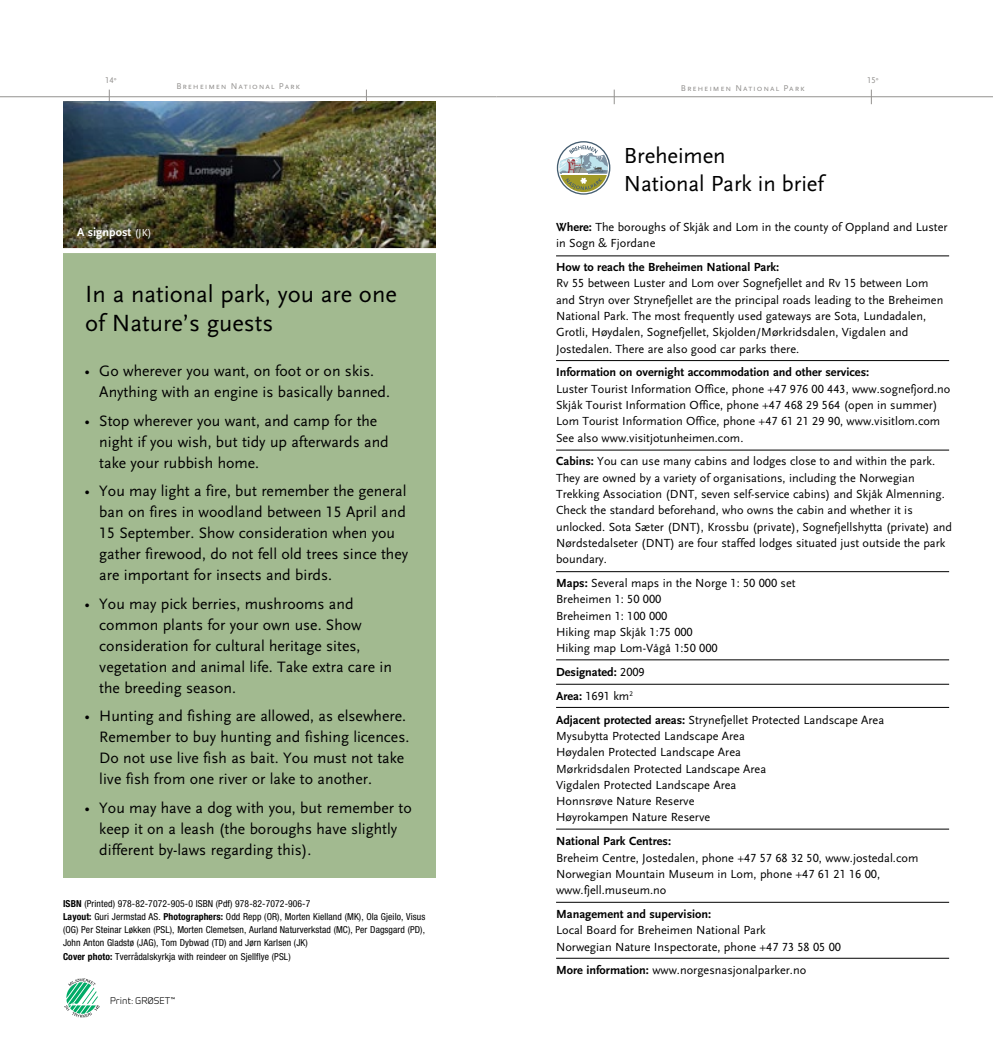
<style>
.page{position:relative;width:993px;height:1042px;background:#fff}
.page>*{position:absolute;margin:0;border:0;box-sizing:border-box;transform-origin:0 0}
.t1{font:24.5px/29.4px "Scala Sans";color:#000}
.t2{font:22.75px/27.3px "Scala Sans";letter-spacing:-.005em;color:#000}
.t3{font:15.75px/21px "Scala Sans";color:#000}
.t4{font:12.25px/16.3px "Scala Sans";color:#000}
.t5{font:700 12.25px/23.8px "Scala Sans";color:#000}
.t6{font:700 12.25px "Scala Sans";color:#fff}
.t7{font:condensed 9.62px/13.1px "Helvetica Neue LT Std";letter-spacing:.01em;color:#000}
.t8{font:8.75px "Scala Sans Caps";letter-spacing:.1em;color:#949290}
.t9{font:8.75px "Infinity ST Medium";color:#000}
.s1{font-family:"Scala Sans"}
.s2{font-weight:400;font-size:10.5px}
.s3{font-family:"Scala Sans Caps"}
.s4{font-weight:700}
.s5{font-family:"Scala Sans Caps";font-weight:400}
.s6{font-weight:400}
</style>
<div class="page">
<svg style="left:613px;top:90px;width:1px;height:14px"></svg>
<svg style="left:870px;top:90px;width:1px;height:14px"></svg>
<hr style="left:496px;top:96px;width:496px;height:1px;background:#949290">
<hr style="left:0;top:96px;width:496px;height:1px;background:#949290">
<div style="left:63px;top:250px;width:372px;height:628px;background:#a2ba90"></div>
<img style="left:63px;top:102px;width:372px;height:146px">
<svg style="left:557px;top:142px;width:52px;height:52px"></svg>
<div style="left:556px;top:141px;width:54px;height:54px;border:1px solid #445d70;border-radius:50%"></div>
<svg style="left:558px;top:145px;width:49px;height:47px"></svg>
<hr style="left:556px;top:255px;width:392px;height:1px;background:#000">
<hr style="left:556px;top:360px;width:392px;height:1px;background:#000">
<hr style="left:556px;top:450px;width:392px;height:1px;background:#000">
<hr style="left:556px;top:571px;width:392px;height:1px;background:#000">
<hr style="left:556px;top:659px;width:392px;height:1px;background:#000">
<hr style="left:556px;top:684px;width:392px;height:1px;background:#000">
<hr style="left:556px;top:707px;width:392px;height:1px;background:#000">
<hr style="left:556px;top:829px;width:392px;height:1px;background:#000">
<hr style="left:556px;top:902px;width:392px;height:1px;background:#000">
<hr style="left:556px;top:958px;width:392px;height:1px;background:#000">
<svg style="left:64px;top:978px;width:35px;height:39px"></svg>
<div style="left:62px;top:248px;width:376px;height:5px;background:#fff"></div>
<p class="t8" style="left:105px;top:75px;width:13px">14<span class="s1">°</span></p>
<p class="t8" style="left:176px;top:81px;width:125px">Breheimen National Park</p>
<p class="t8" style="left:680px;top:83px;width:125px">Breheimen National Park</p>
<p class="t8" style="left:866px;top:75px;width:13px">15<span class="s1">°</span></p>
<p class="t6" style="left:77px;top:225px;width:76px">A signpost <span class="s2">(JK)</span></p>
<h1 class="t1" style="left:85px;top:280px;width:313px">In a national park, you are one of Nature’s guests</h1>
<p class="t3" style="left:99px;top:361px;width:292px;text-indent:-15px">• Go wherever you want, on foot or on skis.<br>Anything with an engine is basically banned.</p>
<p class="t3" style="left:99px;top:410px;width:291px;text-indent:-15px">• Stop wherever you want, and camp for the night if you wish, but tidy up afterwards and take your rubbish home.</p>
<p class="t3" style="left:99px;top:481px;width:310px;text-indent:-15px">• You may light a fire, but remember the general ban on fires in woodland between <span class="s3">15</span> April and <span class="s3">15</span> September. Show consideration when you gather firewood, do not fell old trees since they are important for insects and birds.</p>
<p class="t3" style="left:99px;top:593px;width:294px;text-indent:-15px">• You may pick berries, mushrooms and common plants for your own use. Show consideration for cultural heritage sites, vegetation and animal life. Take extra care in the breeding season.</p>
<p class="t3" style="left:99px;top:706px;width:311px;text-indent:-15px">• Hunting and fishing are allowed, as elsewhere.<br>Remember to buy hunting and fishing licences.<br>Do not use live fish as bait. You must not take live fish from one river or lake to another.</p>
<p class="t3" style="left:99px;top:797px;width:314px;text-indent:-15px">• You may have a dog with you, but remember to keep it on a leash (the boroughs have slightly different by-laws regarding this).</p>
<p class="t7" style="left:63px;top:897px;width:363px"><span class="s4">ISBN</span> (Printed) 978-82-7072-905-0 ISBN (Pdf) 978-82-7072-906-7<br><span class="s4">Layout:</span> Guri Jermstad AS. <span class="s4">Photographers:</span> Odd Repp (OR), Morten Kielland (MK), Ola Gjeilo, Visus (OG) Per Steinar Løkken (PSL), Morten Clemetsen, Aurland Naturverkstad (MC), Per Dagsgard (PD), John Anton Gladstø (JAG), Tom Dybwad (TD) and Jørn Karlsen (JK)<br><span class="s4">Cover photo:</span> Tverrådalskyrkja with reindeer on Sjellflye (PSL)</p>
<p class="t9" style="left:110px;top:994px;width:66px">Print: GRØSET™</p>
<h2 class="t2" style="left:623px;top:143px;width:201px">Breheimen<br>National Park in brief</h2>
<p class="t4" style="left:556px;top:219px;width:393px"><span class="s4">Where:</span> The boroughs of Skjåk and Lom in the county of Oppland and Luster in Sogn &amp; Fjordane</p>
<p class="t4" style="left:556px;top:259px;width:388px"><span class="s4">How to reach the Breheimen National Park:<br></span>Rv <span class="s3">55</span> between Luster and Lom over Sognefjellet and Rv <span class="s3">15</span> between Lom and Stryn over Strynefjellet are the principal roads leading to the Breheimen National Park. The most frequently used gateways are Sota, Lundadalen, Grotli, Høydalen, Sognefjellet, Skjolden/Mørkridsdalen, Vigdalen and Jostedalen. There are also good car parks there.</p>
<p class="t4" style="left:556px;top:364px;width:396px"><span class="s4">Information on overnight accommodation and other services:<br></span>Luster Tourist Information Office, phone +<span class="s3">47 976 00 443</span>, www.sognefjord.no Skjåk Tourist Information Office, phone +<span class="s3">47 468 29 564</span> (open in summer)<br>Lom Tourist Information Office, phone +<span class="s3">47 61 21 29 90</span>, www.visitlom.com See also www.visitjotunheimen.com.</p>
<p class="t4" style="left:556px;top:453px;width:397px"><span class="s4">Cabins:</span> You can use many cabins and lodges close to and within the park.<br>They are owned by a variety of organisations, including the Norwegian Trekking Association (DNT, seven self-service cabins) and Skjåk Almenning.<br>Check the standard beforehand, who owns the cabin and whether it is unlocked. Sota Sæter (DNT), Krossbu (private), Sognefjellshytta (private) and Nørdstedalseter (DNT) are four staffed lodges situated just outside the park boundary.</p>
<p class="t4" style="left:556px;top:575px;width:241px"><span class="s4">Maps:</span> Several maps in the Norge <span class="s3">1: 50 000</span> set<br>Breheimen <span class="s3">1: 50 000<br></span>Breheimen <span class="s3">1: 100 000<br></span>Hiking map Skjåk <span class="s3">1:75 000<br></span>Hiking map Lom-Vågå <span class="s3">1:50 000</span></p>
<p class="t5" style="left:556px;top:660px;width:329px">Designated: <span class="s5">2009<br></span>Area: <span class="s5">1691</span> <span class="s6">km</span><sup>2<br></sup>Adjacent protected areas: <span class="s6">Strynefjellet Protected Landscape Area</span></p>
<p class="t4" style="left:556px;top:728px;width:211px">Mysubytta Protected Landscape Area Høydalen Protected Landscape Area Mørkridsdalen Protected Landscape Area Vigdalen Protected Landscape Area Honnsrøve Nature Reserve Høyrokampen Nature Reserve</p>
<p class="t4" style="left:556px;top:833px;width:363px"><span class="s4">National Park Centres:<br></span>Breheim Centre, Jostedalen, phone +<span class="s3">47 57 68 32 50</span>, www.jostedal.com Norwegian Mountain Museum in Lom, phone +<span class="s3">47 61 21 16 00</span>, www.fjell.museum.no</p>
<p class="t5" style="left:556px;top:902px;width:157px">Management and supervision:</p>
<p class="t4" style="left:556px;top:922px;width:286px">Local Board for Breheimen National Park<br>Norwegian Nature Inspectorate, phone +<span class="s3">47 73 58 05 00</span></p>
<p class="t4" style="left:556px;top:962px;width:251px"><span class="s4">More information:</span> www.norgesnasjonalparker.no</p>
</div>
